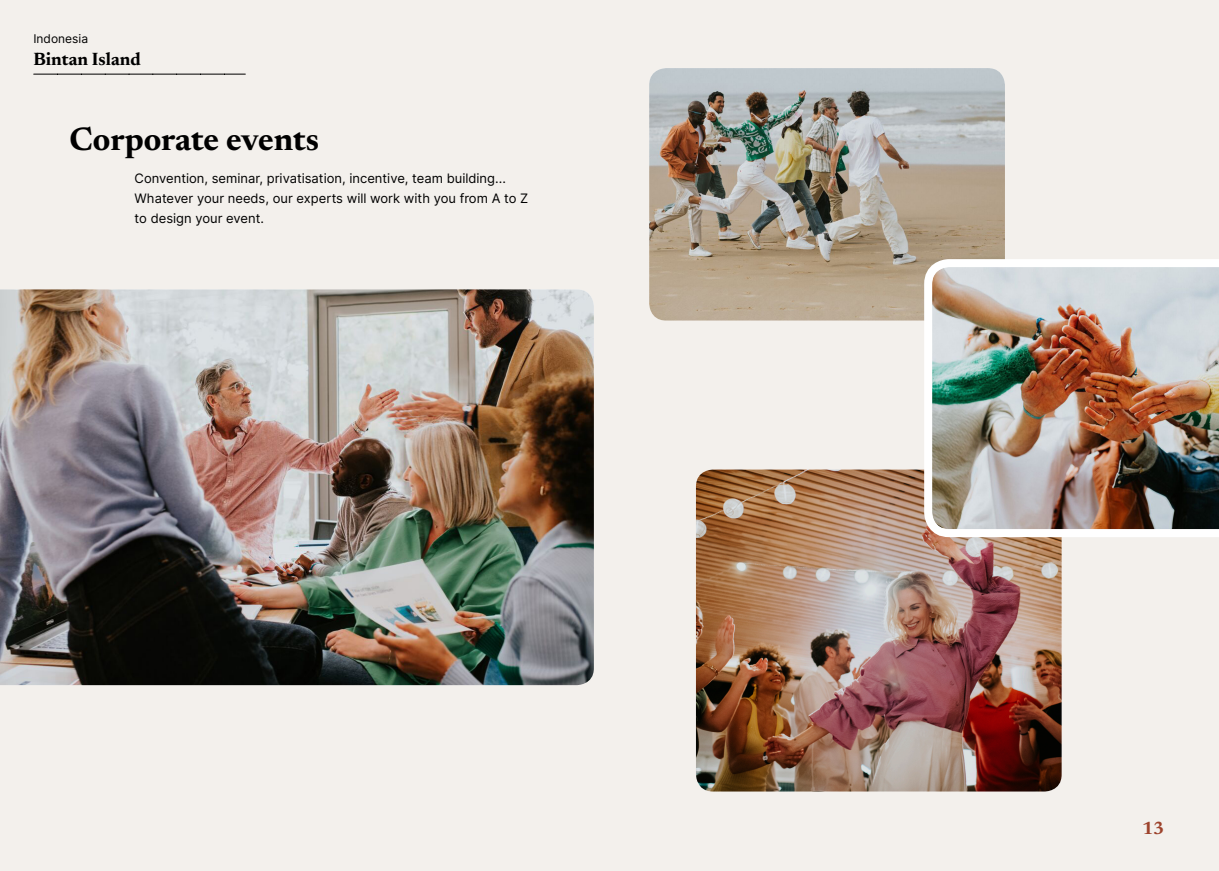
<style>
.page{position:relative;width:1219px;height:871px;background:#fff}
.page>*{position:absolute;margin:0;border:0;box-sizing:border-box;transform-origin:0 0}
.t1{font:700 33px "Newsreader 24 pt";color:#000}
.t2{font:700 18px "Newsreader 24 pt";color:#000}
.t3{font:700 18px "Newsreader 24 pt";color:#9d432c}
.t4{font:13px/20px "Inter";color:#000}
.t5{font:12px "Inter";color:#000}
</style>
<div class="page">
<div style="left:0;top:0;width:609px;height:870px;background:#f3f0ec"></div>
<div style="left:609px;top:0;width:610px;height:870px;background:#f3f0ec"></div>
<img style="left:0;top:289px;width:594px;height:396px">
<img style="left:649px;top:68px;width:356px;height:252px">
<img style="left:696px;top:469px;width:366px;height:322px">
<img style="left:920px;top:255px;width:299px;height:286px">
<svg style="left:34px;top:74px;width:211px;height:1px"></svg>
<p class="t5" style="left:33px;top:30px;width:56px">Indonesia</p>
<h2 class="t2" style="left:33px;top:46px;width:109px">Bintan Island</h2>
<h1 class="t1" style="left:69px;top:115px;width:251px">Corporate events</h1>
<p class="t4" style="left:135px;top:168px;width:395px">Convention, seminar, privatisation, incentive, team building...<br>Whatever your needs, our experts will work with you from A to Z to design your event.</p>
<h2 class="t3" style="left:1142px;top:814px;width:24px">13</h2>
</div>
